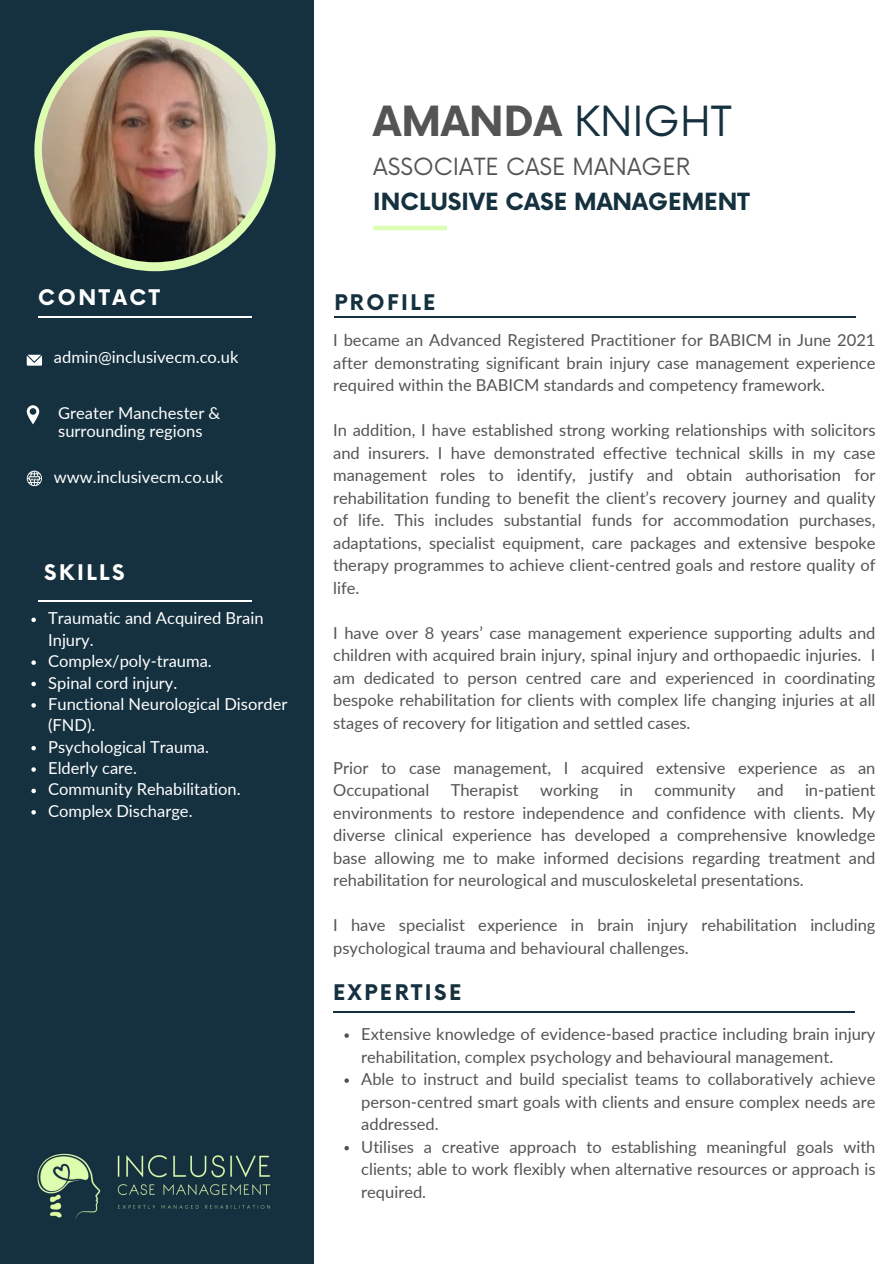
<style>
.page{position:relative;width:894px;height:1264px;background:#fff}
.page>*{position:absolute;margin:0;border:0;box-sizing:border-box;transform-origin:0 0}
.t1{font:700 40.5px "Now";color:#545454}
.t2{font:700 23.1px "Now";color:#15313f}
.t3{font:23.1px "Now";color:#545454}
.t4{font:700 21px "Now";letter-spacing:.12em;color:#15313f}
.t5{font:700 21px "Now";letter-spacing:.12em;color:#fff}
.t6{font:16.5px/22.5px "Lato";color:#545454;text-align:justify}
.t7{font:16.5px/21.3px "Lato";color:#fff}
.s1{font-weight:400;color:#15313f}
</style>
<div class="page">
<div style="left:0;top:0;width:314px;height:1263px;background:#15313f"></div>
<hr style="left:373px;top:226px;width:73px;height:4px;background:#ddfdb3">
<div style="left:34px;top:30px;width:241px;height:241px;background:#ddfdb3;border-radius:50%"></div>
<img style="left:42px;top:37px;width:225px;height:225px;border-radius:50%">
<svg style="left:27px;top:355px;width:15px;height:10px"></svg>
<svg style="left:27px;top:405px;width:12px;height:19px"></svg>
<hr style="left:38px;top:316px;width:214px;height:1px;background:#fff">
<svg style="left:27px;top:470px;width:15px;height:16px"></svg>
<hr style="left:38px;top:600px;width:214px;height:1px;background:#fff">
<hr style="left:334px;top:317px;width:521px;height:1px;background:#15313f">
<img style="left:37px;top:1153px;width:234px;height:67px">
<hr style="left:333px;top:1011px;width:521px;height:1px;background:#15313f">
<svg style="left:31px;top:617px;width:5px;height:5px"></svg>
<svg style="left:31px;top:660px;width:5px;height:5px"></svg>
<svg style="left:31px;top:681px;width:5px;height:5px"></svg>
<svg style="left:31px;top:703px;width:5px;height:4px"></svg>
<svg style="left:31px;top:746px;width:5px;height:4px"></svg>
<svg style="left:31px;top:767px;width:5px;height:4px"></svg>
<svg style="left:31px;top:788px;width:5px;height:5px"></svg>
<svg style="left:31px;top:810px;width:5px;height:4px"></svg>
<svg style="left:344px;top:1033px;width:5px;height:4px"></svg>
<svg style="left:344px;top:1078px;width:5px;height:4px"></svg>
<svg style="left:344px;top:1145px;width:5px;height:5px"></svg>
<p class="t5" style="left:38px;top:286px;width:123px">CONTACT</p>
<p class="t7" style="left:54px;top:346px;width:186px">admin@inclusivecm.co.uk</p>
<p class="t7" style="left:58px;top:404px;width:163px;line-height:18px">Greater Manchester &amp; surrounding regions</p>
<h3 class="t7" style="left:54px;top:466px;width:171px">www.inclusivecm.co.uk</h3>
<p class="t5" style="left:44px;top:561px;width:82px">SKILLS</p>
<p class="t7" style="left:48px;top:607px;width:217px">Traumatic and Acquired Brain<br>Injury.</p>
<p class="t7" style="left:48px;top:650px;width:165px">Complex/poly-trauma.</p>
<p class="t7" style="left:48px;top:671px;width:131px">Spinal cord injury.</p>
<p class="t7" style="left:48px;top:693px;width:241px">Functional Neurological Disorder (FND).</p>
<p class="t7" style="left:48px;top:735px;width:162px">Psychological Trauma.</p>
<p class="t7" style="left:48px;top:757px;width:90px">Elderly care.</p>
<p class="t7" style="left:48px;top:778px;width:194px">Community Rehabilitation.</p>
<p class="t7" style="left:48px;top:799px;width:146px">Complex Discharge.</p>
<p class="t1" style="left:373px;top:100px;width:360px">AMANDA <span class="s1">KNIGHT</span></p>
<p class="t3" style="left:373px;top:154px;width:318px">ASSOCIATE CASE MANAGER</p>
<h3 class="t2" style="left:373px;top:189px;width:377px">INCLUSIVE CASE MANAGEMENT</h3>
<h1 class="t4" style="left:334px;top:291px;width:102px">PROFILE</h1>
<h2 class="t6" style="left:333px;top:328px;width:543px">I became an Advanced Registered Practitioner for BABICM in June 2021 after demonstrating significant brain injury case management experience required within the BABICM standards and competency framework.</h2>
<h4 class="t6" style="left:333px;top:418px;width:543px">In addition, I have established strong working relationships with solicitors and insurers. I have demonstrated effective technical skills in my case management roles to identify, justify and obtain authorisation for rehabilitation funding to benefit the client’s recovery journey and quality of life. This includes substantial funds for accommodation purchases, adaptations, specialist equipment, care packages and extensive bespoke therapy programmes to achieve client-centred goals and restore quality of life.</h4>
<h3 class="t6" style="left:333px;top:621px;width:543px">I have over 8 years’ case management experience supporting adults and children with acquired brain injury, spinal injury and orthopaedic injuries. I am dedicated to person centred care and experienced in coordinating bespoke rehabilitation for clients with complex life changing injuries at all stages of recovery for litigation and settled cases.</h3>
<h3 class="t6" style="left:333px;top:756px;width:543px">Prior to case management, I acquired extensive experience as an<br>Occupational</h3>
<h3 class="t6" style="left:450px;top:778px;width:70px">Therapist</h3>
<h3 class="t6" style="left:540px;top:778px;width:60px">working</h3>
<h3 class="t6" style="left:619px;top:778px;width:15px">in</h3>
<h3 class="t6" style="left:654px;top:778px;width:83px">community</h3>
<h3 class="t6" style="left:756px;top:778px;width:28px">and</h3>
<h3 class="t6" style="left:333px;top:778px;width:543px;text-indent:471px">in-patient environments to restore independence and confidence with clients. My diverse clinical experience has developed a comprehensive knowledge base allowing me to make informed decisions regarding treatment and rehabilitation for neurological and musculoskeletal presentations.</h3>
<p class="t6" style="left:333px;top:913px;width:543px">I have specialist experience in brain injury rehabilitation including psychological trauma and behavioural challenges.</p>
<p class="t4" style="left:333px;top:980px;width:130px">EXPERTISE</p>
<p class="t6" style="left:361px;top:1022px;width:515px">Extensive knowledge of evidence-based practice including brain injury rehabilitation, complex psychology and behavioural management.</p>
<p class="t6" style="left:361px;top:1067px;width:515px">Able to instruct and build specialist teams to collaboratively achieve person-centred smart goals with clients and ensure complex needs are addressed.</p>
<p class="t6" style="left:361px;top:1134px;width:515px">Utilises a creative approach to establishing meaningful goals with clients; able to work flexibly when alternative resources or approach is required.</p>
</div>
